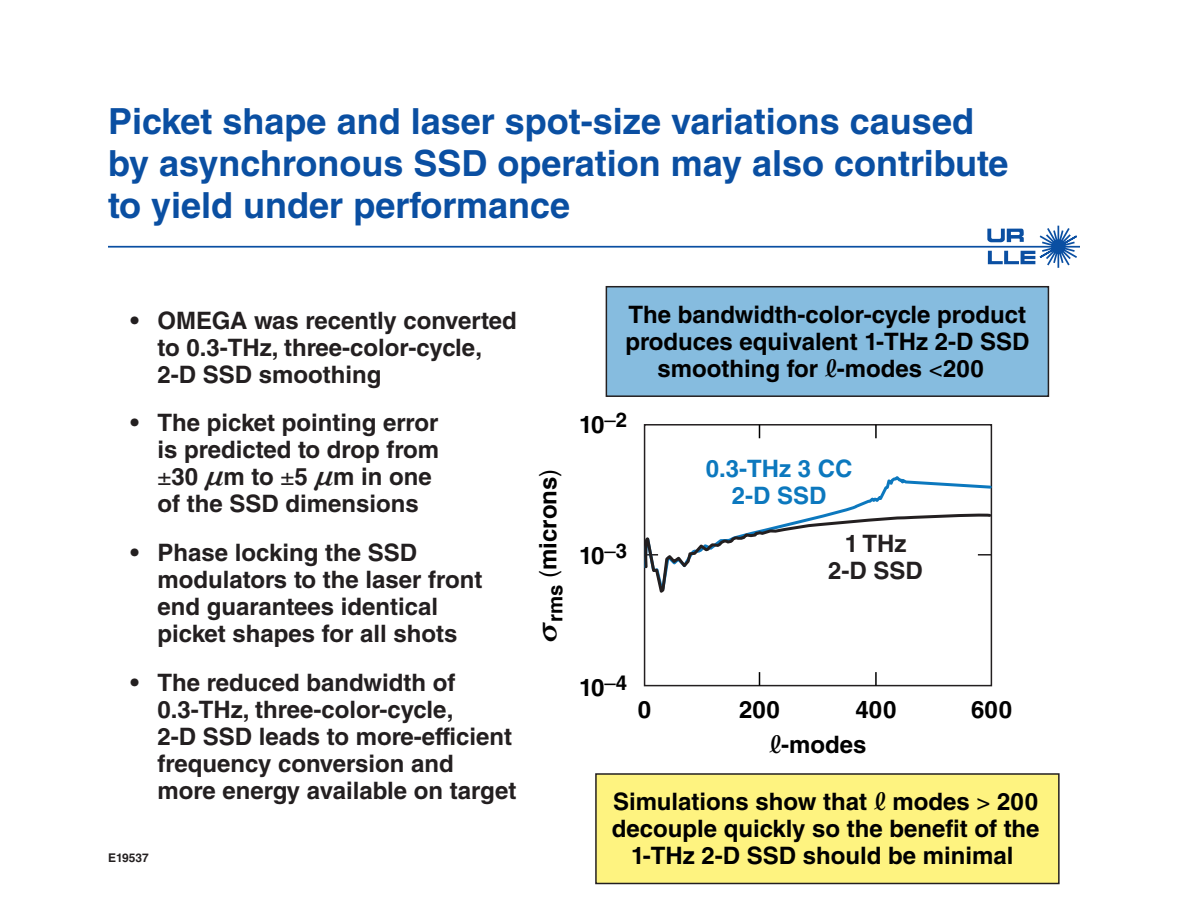
<style>
.page{position:relative;width:1188px;height:918px;background:#fff}
.page>*{position:absolute;margin:0;border:0;box-sizing:border-box;transform-origin:0 0}
.t1{font:700 36px/42px "Helvetica LT Std";color:#0a4fa2}
.t2{font:700 24px/27px "Helvetica LT Std";color:#231f20}
.t3{font:700 24px/27px "Helvetica LT Std";color:#000;text-align:center}
.t4{font:700 24px/27px "Helvetica LT Std";color:#0c78be;text-align:center}
.t5{font:700 24px "Helvetica";color:#000}
.t6{font:700 12px "Helvetica LT Std";color:#231f20}
.s1{font-weight:400}
.s2{font-family:"MM Greek"}
.s3{font-family:"M Ma Etc"}
</style>
<div class="page">
<svg style="left:987px;top:225px;width:92px;height:43px"></svg>
<hr style="left:108px;top:246px;width:972px;height:2px;background:#0a4fa2">
<div style="left:644px;top:424px;width:348px;height:262px;border:2px solid #231f20"></div>
<div style="left:606px;top:287px;width:442px;height:109px;background:#86bcdf"></div>
<div style="left:606px;top:286px;width:443px;height:111px;border:2px solid #231f20"></div>
<svg style="left:759px;top:672px;width:1px;height:14px"></svg>
<svg style="left:875px;top:672px;width:2px;height:14px"></svg>
<svg style="left:759px;top:425px;width:1px;height:13px"></svg>
<svg style="left:875px;top:425px;width:2px;height:13px"></svg>
<svg style="left:643px;top:473px;width:350px;height:123px"></svg>
<div style="left:596px;top:774px;width:463px;height:109px;background:#fef380"></div>
<div style="left:595px;top:773px;width:465px;height:111px;border:2px solid #231f20"></div>
<p class="t1" style="left:108px;top:100px;width:902px">Picket shape and laser spot-size variations caused by asynchronous SSD operation may also contribute to yield under performance</p>
<p class="t2" style="left:158px;top:307px;width:361px;text-indent:-27px">• OMEGA was recently converted to 0.3-THz, three-color-cycle,<br>2-D SSD smoothing</p>
<p class="t2" style="left:158px;top:409px;width:283px;text-indent:-27px">• The picket pointing error is predicted to drop from <span class="s1">±</span>30 <span class="s2">n</span>m to <span class="s1">±</span>5 <span class="s2">n</span>m in one of the SSD dimensions</p>
<p class="t2" style="left:158px;top:539px;width:326px;text-indent:-27px">• Phase locking the SSD modulators to the laser front end guarantees identical picket shapes for all shots</p>
<p class="t2" style="left:158px;top:668px;width:360px;text-indent:-27px">• The reduced bandwidth of<br>0.3-THz, three-color-cycle,<br>2-D SSD leads to more-efficient frequency conversion and more energy available on target</p>
<p class="t6" style="left:108px;top:850px;width:42px">E19537</p>
<p class="t5" style="left:529px;top:642px;width:174px;rotate:-90deg"><span class="s2">v</span><sub>rms</sub> <span class="s1">(</span>microns<span class="s1">)</span></p>
<p class="t3" style="left:625px;top:300px;width:405px">The bandwidth-color-cycle product produces equivalent 1-THz 2-D SSD smoothing for <span class="s3">,</span>-modes <span class="s1">&lt;</span>200</p>
<p class="t3" style="left:579px;top:411px;width:50px">10<sup>–</sup><sup>2</sup></p>
<p class="t3" style="left:579px;top:542px;width:50px">10<sup>–</sup><sup>3</sup></p>
<p class="t4" style="left:706px;top:455px;width:148px">0.3-THz 3 CC<br>2-D SSD</p>
<p class="t2" style="left:828px;top:530px;width:96px;text-align:center">1 THz<br>2-D SSD</p>
<p class="t3" style="left:579px;top:674px;width:50px">10<sup>–</sup><sup>4</sup></p>
<p class="t3" style="left:638px;top:696px;width:15px">0</p>
<p class="t3" style="left:739px;top:696px;width:42px">200</p>
<p class="t3" style="left:855px;top:696px;width:42px">400</p>
<p class="t3" style="left:971px;top:696px;width:42px">600</p>
<p class="t3" style="left:769px;top:731px;width:99px"><span class="s3">,</span>-modes</p>
<p class="t3" style="left:612px;top:788px;width:429px">Simulations show that <span class="s3">,</span> modes <span class="s1">&gt;</span> 200 decouple quickly so the benefit of the<br>1-THz 2-D SSD should be minimal</p>
</div>
